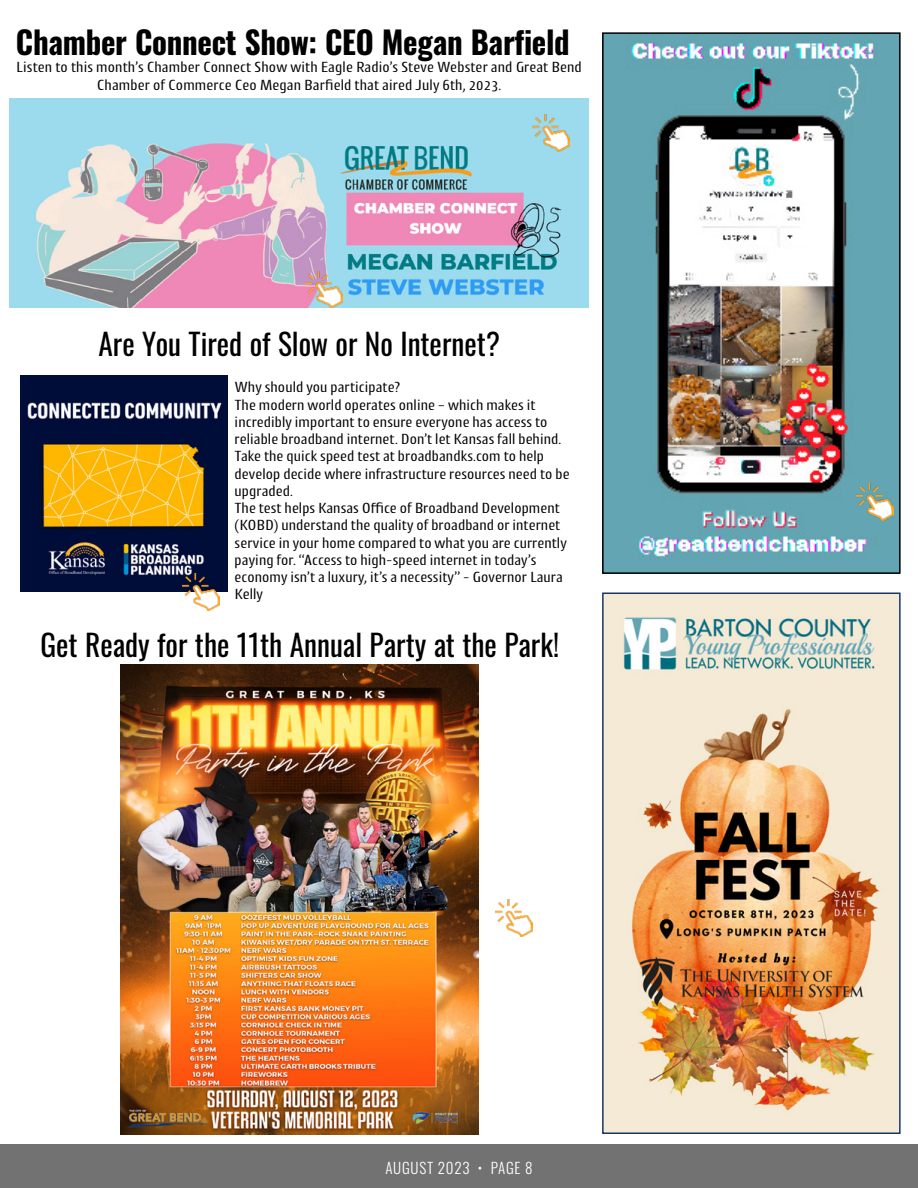
<style>
.page{position:relative;width:918px;height:1188px;background:#fff}
.page>*{position:absolute;margin:0;border:0;box-sizing:border-box;transform-origin:0 0}
.t1{font:700 31.5px "Oswald";letter-spacing:-.01em;color:#000}
.t2{font:30px "Oswald";color:#000}
.t3{font:15px/17.2px "Cantiga";letter-spacing:-.005em;color:#000;text-align:center}
.t4{font:300 15px "Oswald";letter-spacing:.05em;color:#fff}
</style>
<div class="page">
<div style="left:0;top:1145px;width:918px;height:43px;background:#727272"></div>
<img style="left:605px;top:35px;width:293px;height:536px">
<div style="left:602px;top:32px;width:299px;height:542px;border:2px solid #000"></div>
<img style="left:605px;top:595px;width:293px;height:536px">
<div style="left:602px;top:592px;width:299px;height:542px;border:2px solid #183863"></div>
<img style="left:10px;top:98px;width:579px;height:210px">
<img style="left:306px;top:271px;width:37px;height:37px">
<img style="left:856px;top:484px;width:37px;height:37px">
<img style="left:532px;top:114px;width:37px;height:37px">
<img style="left:21px;top:376px;width:207px;height:216px">
<img style="left:121px;top:665px;width:358px;height:469px">
<img style="left:496px;top:899px;width:36px;height:37px">
<img style="left:183px;top:573px;width:36px;height:37px">
<h1 class="t1" style="left:16px;top:26px;width:555px">Chamber Connect Show: CEO Megan Barfield</h1>
<p class="t3" style="left:16px;top:57px;width:567px;line-height:18px">Listen to this month’s Chamber Connect Show with Eagle Radio’s Steve Webster and Great Bend<br>Chamber of Commerce Ceo Megan Barfield that aired July 6th, 2023.</p>
<h2 class="t2" style="left:99px;top:317px;width:403px">Are You Tired of Slow or No Internet?</h2>
<p class="t3" style="left:235px;top:378px;width:337px;text-align:left">Why should you participate?<br>The modern world operates online – which makes it incredibly important to ensure everyone has access to reliable broadband internet. Don’t let Kansas fall behind.<br>Take the quick speed test at broadbandks.com to help develop decide where infrastructure resources need to be upgraded.<br>The test helps Kansas Office of Broadband Development (KOBD) understand the quality of broadband or internet service in your home compared to what you are currently paying for. “Access to high-speed internet in today’s economy isn’t a luxury, it’s a necessity” - Governor Laura Kelly</p>
<h2 class="t2" style="left:41px;top:618px;width:520px">Get Ready for the 11th Annual Party at the Park!</h2>
<p class="t4" style="left:385px;top:1155px;width:149px">AUGUST 2023 • PAGE 8</p>
</div>
